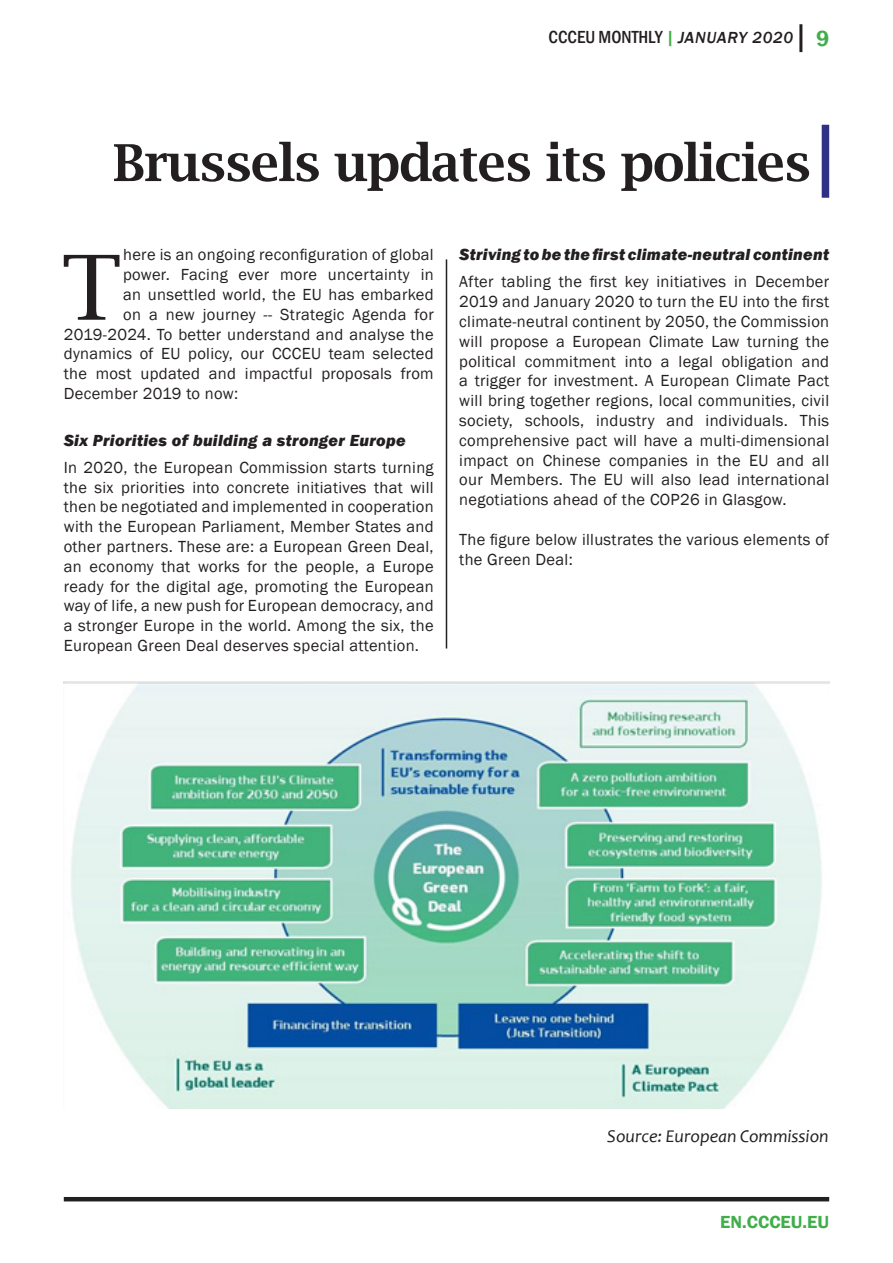
<style>
.page{position:relative;width:893px;height:1263px;background:#fff}
.page>*{position:absolute;margin:0;border:0;box-sizing:border-box;transform-origin:0 0}
.t1{font:89.7px "Lucida Bright";color:#231f20}
.t2{font:600 51px "Lucida Bright";letter-spacing:-.02em;color:#231f20}
.t3{font:600 22.5px "Franklin Gothic";color:#40ae49}
.t4{font:italic 18px "Candara";color:#231f20}
.t5{font:500 condensed 18px "Franklin Gothic";color:#231f20}
.t6{font:600 18px "Franklin Gothic";color:#40ae49}
.t7{font:16.5px/19.8px "Franklin Gothic";letter-spacing:.02em;color:#231f20;text-align:justify}
.t8{font:italic 800 16.5px "Franklin Gothic";letter-spacing:.02em;color:#231f20}
.s1{color:#40ae49}
.s2{font-style:italic;font-stretch:normal;font-size:16.5px}
</style>
<div class="page">
<hr style="left:64px;top:1197px;width:765px;height:4px;background:#231f20">
<hr style="left:799px;top:24px;width:3px;height:28px;background:#231f20">
<hr style="left:446px;top:259px;width:1px;height:389px;background:#231f20">
<div style="left:822px;top:125px;width:7px;height:73px;background:#303087"></div>
<img style="left:64px;top:681px;width:765px;height:428px">
<p class="t5" style="left:549px;top:25px;width:246px">CCCEU MONTHLY <span class="s1">|</span> <span class="s2">JANUARY 2020</span></p>
<h3 class="t3" style="left:816px;top:25px;width:15px">9</h3>
<h2 class="t2" style="left:113px;top:134px;width:700px">Brussels updates its policies</h2>
<h1 class="t1" style="left:62px;top:236px;width:61px">T</h1>
<p class="t7" style="left:123px;top:245px;width:312px">here is an ongoing reconfiguration of global</p>
<p class="t7" style="left:123px;top:265px;width:312px">power. Facing ever more uncertainty in</p>
<p class="t7" style="left:123px;top:285px;width:312px">an unsettled world, the EU has embarked</p>
<p class="t7" style="left:123px;top:305px;width:312px">on a new journey -- Strategic Agenda for</p>
<p class="t7" style="left:64px;top:324px;width:371px">2019-2024. To better understand and analyse the</p>
<p class="t7" style="left:64px;top:344px;width:371px">dynamics of EU policy, our CCCEU team selected</p>
<p class="t7" style="left:64px;top:364px;width:371px">the most updated and impactful proposals from</p>
<p class="t7" style="left:64px;top:384px;width:176px">December 2019 to now:</p>
<p class="t8" style="left:64px;top:429px;width:344px">Six Priorities of building a stronger Europe</p>
<p class="t7" style="left:64px;top:458px;width:372px">In 2020, the European Commission starts turning the six priorities into concrete initiatives that will then be negotiated and implemented in cooperation with the European Parliament, Member States and other partners. These are: a European Green Deal, an economy that works for the people, a Europe ready for the digital age, promoting the European way of life, a new push for European democracy, and a stronger Europe in the world. Among the six, the European Green Deal deserves special attention.</p>
<p class="t8" style="left:459px;top:244px;width:371px">Striving to be the first climate-neutral continent</p>
<p class="t7" style="left:459px;top:272px;width:371px">After tabling the first key initiatives in December 2019 and January 2020 to turn the EU into the first climate-neutral continent by 2050, the Commission will propose a European Climate Law turning the political commitment into a legal obligation and a trigger for investment. A European Climate Pact will bring together regions, local communities, civil society, schools, industry and individuals. This comprehensive pact will have a multi-dimensional impact on Chinese companies in the EU and all our Members. The EU will also lead international negotiations ahead of the COP26 in Glasgow.</p>
<p class="t7" style="left:459px;top:530px;width:371px">The figure below illustrates the various elements of the Green Deal:</p>
<p class="t4" style="left:607px;top:1125px;width:223px">Source: European Commission</p>
<p class="t6" style="left:720px;top:1211px;width:111px">EN.CCCEU.EU</p>
</div>
